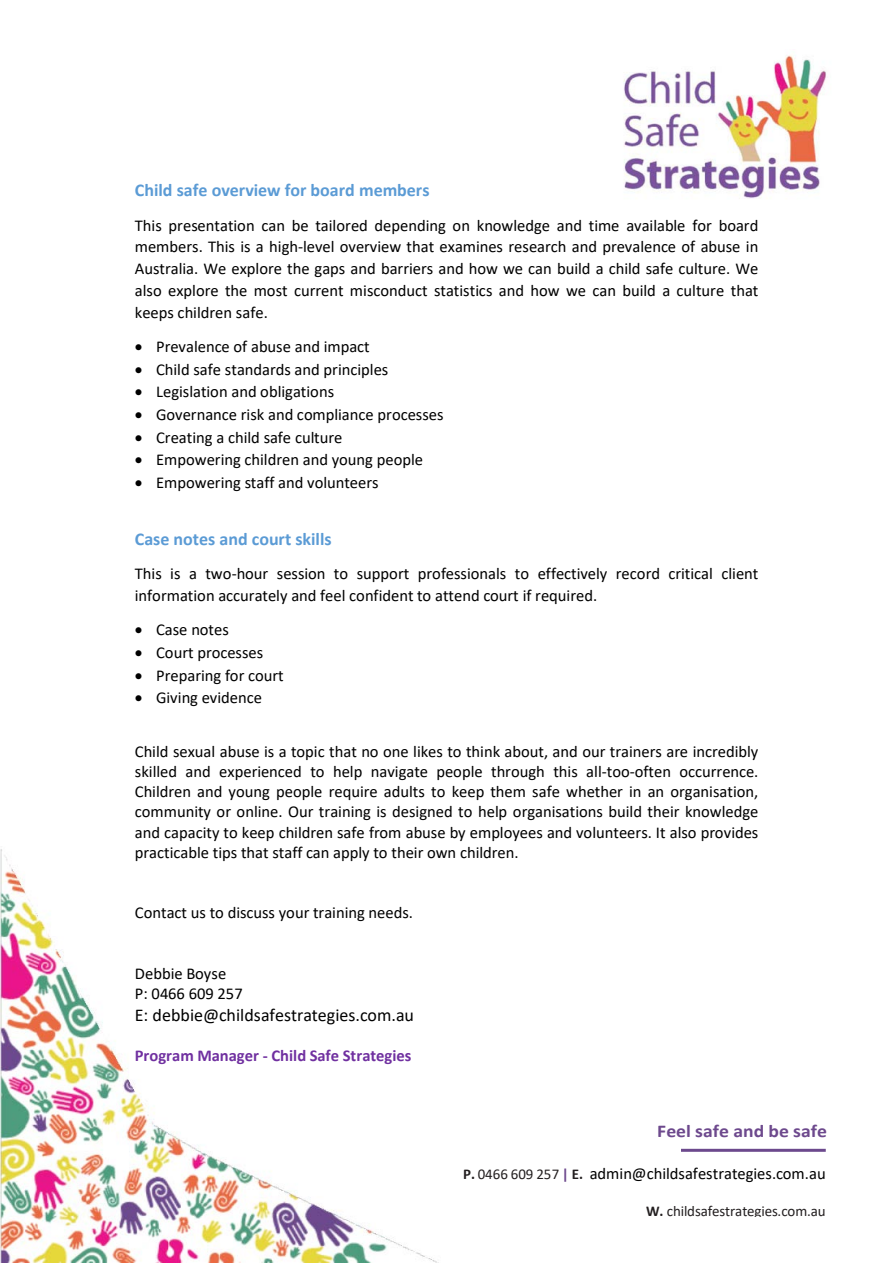
<style>
.page{position:relative;width:893px;height:1263px;background:#fff}
.page>*{position:absolute;margin:0;border:0;box-sizing:border-box;transform-origin:0 0}
.t1{font:700 18px "Calibri";color:#5b9bd5}
.t2{font:18px "Calibri";color:#000}
.t3{font:700 18px "Calibri";letter-spacing:.005em;color:#6d498d;scale:1.09 1}
.t4{font:16.5px/21.8px "Calibri";color:#000;text-align:justify}
.t5{font:700 16.5px "Calibri";color:#7030a0}
.t6{font:15px "Calibri";letter-spacing:-.01em;color:#231f20}
.s1{font-weight:700;font-size:15px;color:#231f20}
.s2{font-size:15px;color:#231f20}
.s3{font-weight:700;font-size:15px;color:#6d498d}
.s4{font-weight:700}
</style>
<div class="page">
<img style="left:623px;top:55px;width:203px;height:144px">
<hr style="left:681px;top:1149px;width:145px;height:3px;background:#6c498d">
<img style="left:0;top:849px;width:439px;height:414px">
<p class="t1" style="left:135px;top:178px;width:296px">Child safe overview for board members</p>
<p class="t4" style="left:135px;top:214px;width:625px">This presentation can be tailored depending on knowledge and time available for board members. This is a high-level overview that examines research and prevalence of abuse in Australia. We explore the gaps and barriers and how we can build a child safe culture. We also explore the most current misconduct statistics and how we can build a culture that keeps children safe.</p>
<p class="t4" style="left:135px;top:335px;width:237px">• Prevalence of abuse and impact</p>
<p class="t4" style="left:135px;top:358px;width:255px">• Child safe standards and principles</p>
<p class="t4" style="left:135px;top:381px;width:201px">• Legislation and obligations</p>
<p class="t4" style="left:135px;top:403px;width:310px">• Governance risk and compliance processes</p>
<p class="t4" style="left:135px;top:426px;width:209px">• Creating a child safe culture</p>
<p class="t4" style="left:135px;top:449px;width:290px">• Empowering children and young people</p>
<p class="t4" style="left:135px;top:471px;width:245px">• Empowering staff and volunteers</p>
<p class="t1" style="left:135px;top:526px;width:198px">Case notes and court skills</p>
<p class="t4" style="left:135px;top:562px;width:625px">This is a two-hour session to support professionals to effectively record critical client information accurately and feel confident to attend court if required.</p>
<p class="t4" style="left:135px;top:619px;width:96px">• Case notes</p>
<p class="t4" style="left:135px;top:641px;width:130px">• Court processes</p>
<p class="t4" style="left:135px;top:664px;width:151px">• Preparing for court</p>
<p class="t4" style="left:135px;top:687px;width:129px">• Giving evidence</p>
<p class="t4" style="left:135px;top:741px;width:625px;line-height:20.1px">Child sexual abuse is a topic that no one likes to think about, and our trainers are incredibly skilled and experienced to help navigate people through this all-too-often occurrence.<br>Children and young people require adults to keep them safe whether in an organisation, community or online. Our training is designed to help organisations build their knowledge and capacity to keep children safe from abuse by employees and volunteers. It also provides practicable tips that staff can apply to their own children.</p>
<p class="t4" style="left:135px;top:901px;width:280px">Contact us to discuss your training needs.</p>
<p class="t4" style="left:135px;top:963px;width:109px;line-height:20px">Debbie Boyse<br>P: 0466 609 257</p>
<p class="t2" style="left:135px;top:1002px;width:281px">E: debbie@childsafestrategies.com.au</p>
<p class="t5" style="left:135px;top:1044px;width:278px">Program Manager - Child Safe Strategies</p>
<p class="t3" style="left:657px;top:1118px;width:157px">Feel safe and be safe</p>
<p class="t4" style="left:463px;top:1162px;width:364px"><span class="s1">P.</span> <span class="s2">0466 609 257</span> <span class="s3">|</span> <span class="s1">E.</span> admin@childsafestrategies.com.au</p>
<p class="t6" style="left:646px;top:1201px;width:181px"><span class="s4">W.</span> childsafestrategies.com.au</p>
</div>
